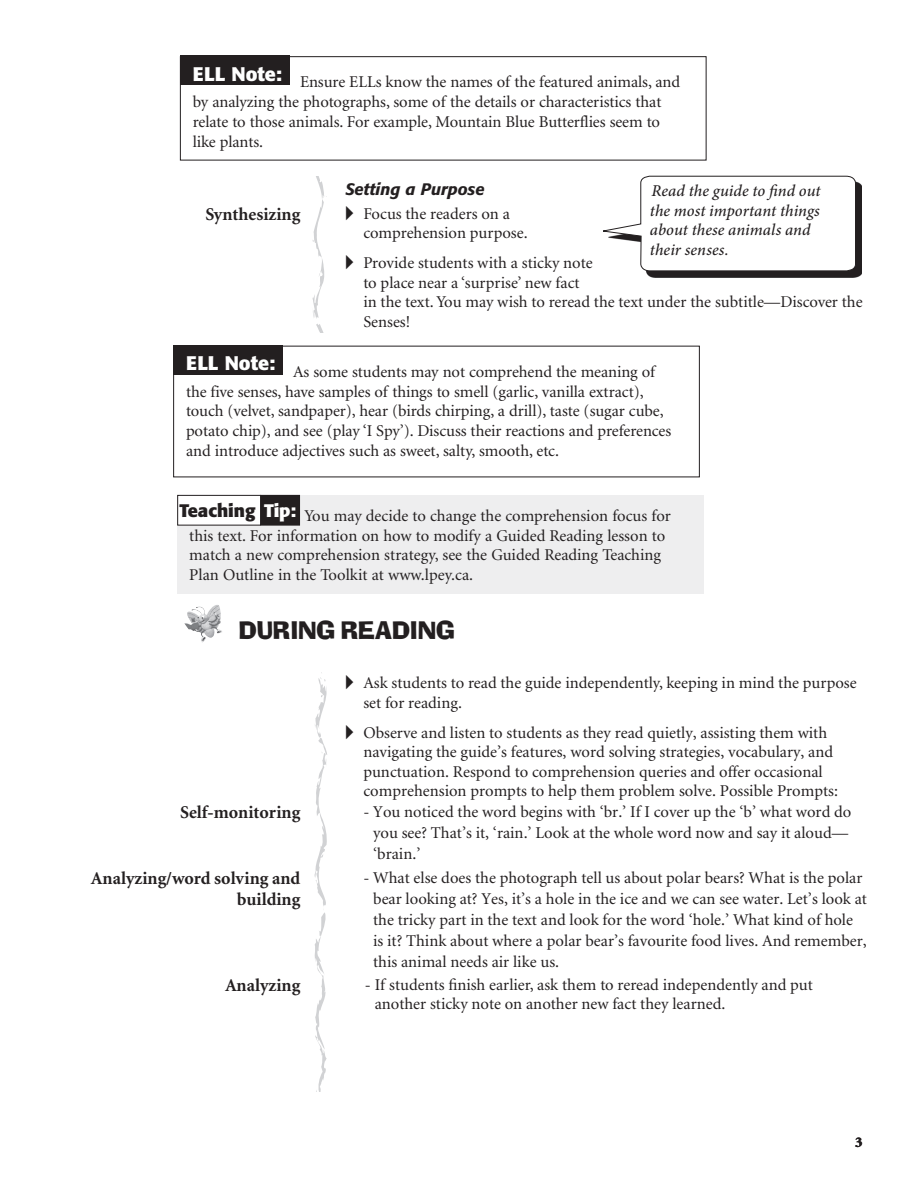
<style>
.page{position:relative;width:918px;height:1188px;background:#fff}
.page>*{position:absolute;margin:0;border:0;box-sizing:border-box;transform-origin:0 0}
.t1{font:24px "Neo Ad Lib";color:#231f20}
.t2{font:700 19.5px "Formata";color:#fff}
.t3{font:700 18px/21px "Minion";color:#231f20;text-align:right}
.t4{font:700 18px "Formata";color:#231f20}
.t5{font:16.5px/19.8px "Minion";color:#231f20}
.t6{font:italic 500 16.5px/19.5px "Minion Pro";color:#231f20}
.t7{font:italic 500 16.5px "Formata";color:#231f20}
.t8{font:900 15px "Minion";color:#231f20}
.s1{font-family:"European Pi Three"}
.s2{color:#fff}
</style>
<div class="page">
<svg style="left:312px;top:176px;width:15px;height:157px"></svg>
<svg style="left:314px;top:672px;width:13px;height:419px"></svg>
<div style="left:180px;top:56px;width:526px;height:104px;border:1px solid #231f20"></div>
<div style="left:180px;top:55px;width:110px;height:30px;background:#231f20"></div>
<div style="left:173px;top:345px;width:110px;height:30px;background:#231f20"></div>
<img style="left:856px;top:182px;width:6px;height:95px">
<svg style="left:598px;top:175px;width:258px;height:220px"></svg>
<img style="left:184px;top:605px;width:32px;height:26px">
<div style="left:177px;top:495px;width:527px;height:99px;background:#eeeeef"></div>
<div style="left:261px;top:495px;width:39px;height:30px;background:#231f20"></div>
<div style="left:178px;top:495px;width:83px;height:30px;background:#fff"></div>
<div style="left:177px;top:495px;width:84px;height:30px;border:1px solid #231f20"></div>
<p class="t2" style="left:193px;top:65px;width:91px">ELL Note:</p>
<p class="t5" style="left:193px;top:74px;width:489px;text-indent:107px">Ensure ELLs know the names of the featured animals, and by analyzing the photographs, some of the details or characteristics that relate to those animals. For example, Mountain Blue Butterflies seem to like plants.</p>
<p class="t3" style="left:205px;top:205px;width:97px">Synthesizing</p>
<p class="t7" style="left:345px;top:182px;width:141px">Setting a Purpose</p>
<p class="t5" style="left:363px;top:205px;width:166px;text-indent:-18px"><span class="s1">-</span> Focus the readers on a comprehension purpose.</p>
<p class="t5" style="left:363px;top:255px;width:501px;text-indent:-18px"><span class="s1">-</span> Provide students with a sticky note<br>to place near a ‘surprise’ new fact<br>in the text. You may wish to reread the text under the subtitle—Discover the Senses!</p>
<p class="t6" style="left:650px;top:182px;width:172px">Read the guide to find out the most important things about these animals and their senses.</p>
<p class="t2" style="left:186px;top:355px;width:91px">ELL Note:</p>
<p class="t5" style="left:186px;top:363px;width:487px;text-indent:107px">As some students may not comprehend the meaning of the five senses, have samples of things to smell (garlic, vanilla extract), touch (velvet, sandpaper), hear (birds chirping, a drill), taste (sugar cube, potato chip), and see (play ‘I Spy’). Discuss their reactions and preferences and introduce adjectives such as sweet, salty, smooth, etc.</p>
<p class="t4" style="left:180px;top:503px;width:118px">Teaching <span class="s2">Tip:</span></p>
<p class="t5" style="left:189px;top:507px;width:483px;text-indent:115px">You may decide to change the comprehension focus for this text. For information on how to modify a Guided Reading lesson to match a new comprehension strategy, see the Guided Reading Teaching Plan Outline in the Toolkit at www.lpey.ca.</p>
<h1 class="t1" style="left:239px;top:621px;width:217px">DURING READING</h1>
<p class="t3" style="left:180px;top:804px;width:122px">Self-monitoring</p>
<p class="t3" style="left:91px;top:870px;width:211px">Analyzing/word solving and building</p>
<p class="t3" style="left:225px;top:976px;width:77px">Analyzing</p>
<p class="t5" style="left:363px;top:675px;width:495px;text-indent:-18px"><span class="s1">-</span> Ask students to read the guide independently, keeping in mind the purpose set for reading.</p>
<p class="t5" style="left:363px;top:724px;width:476px;text-indent:-18px"><span class="s1">-</span> Observe and listen to students as they read quietly, assisting them with navigating the guide’s features, word solving strategies, vocabulary, and punctuation. Respond to comprehension queries and offer occasional comprehension prompts to help them problem solve. Possible Prompts:</p>
<p class="t5" style="left:373px;top:803px;width:480px;line-height:21px;text-indent:-10px">- You noticed the word begins with ‘br.’ If I cover up the ‘b’ what word do you see? That’s it, ‘rain.’ Look at the whole word now and say it aloud— ‘brain.’</p>
<p class="t5" style="left:373px;top:869px;width:495px;line-height:21px;text-indent:-10px">- What else does the photograph tell us about polar bears? What is the polar bear looking at? Yes, it’s a hole in the ice and we can see water. Let’s look at the tricky part in the text and look for the word ‘hole.’ What kind of hole is it? Think about where a polar bear’s favourite food lives. And remember, this animal needs air like us.</p>
<p class="t5" style="left:375px;top:976px;width:440px;text-indent:-10px">- If students finish earlier, ask them to reread independently and put another sticky note on another new fact they learned.</p>
<p class="t8" style="left:855px;top:1136px;width:9px">3</p>
</div>
